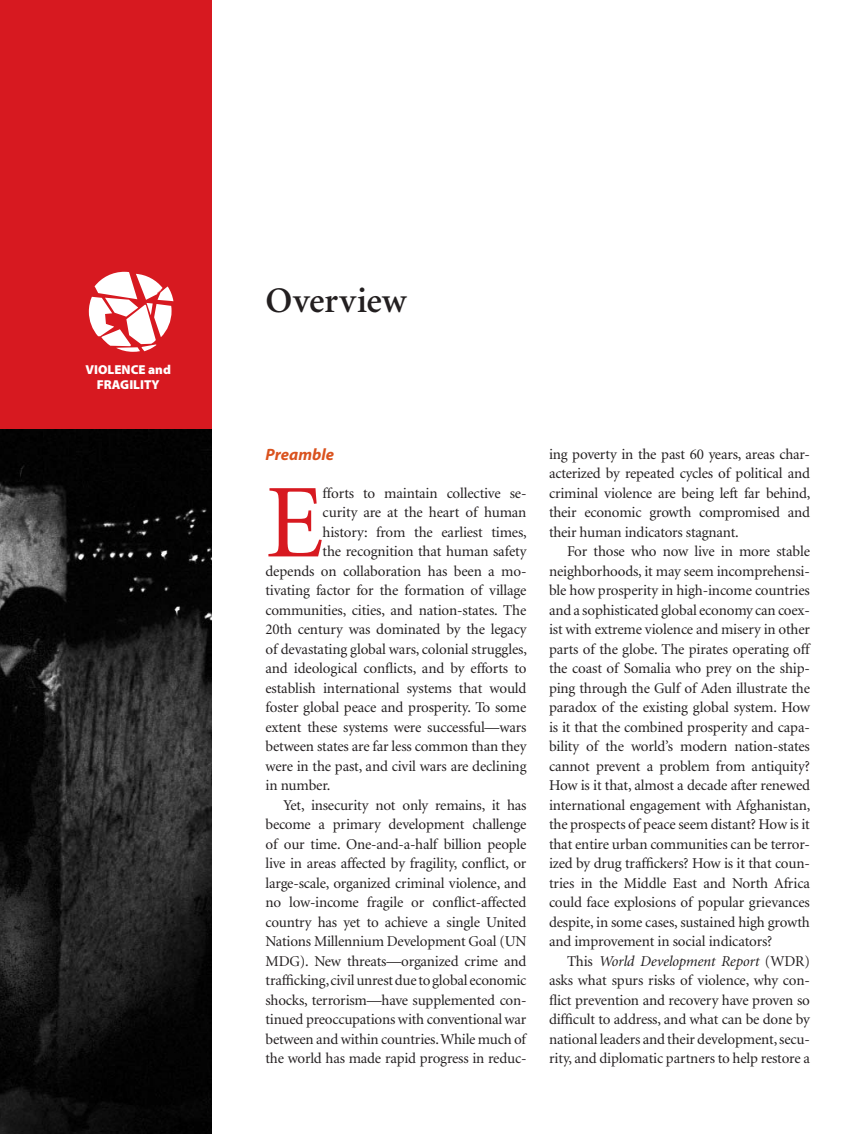
<style>
.page{position:relative;width:864px;height:1134px;background:#fff}
.page>*{position:absolute;margin:0;border:0;box-sizing:border-box;transform-origin:0 0}
.t1{font:105px "Minion";color:#d71920}
.t2{font:600 36px "Minion";letter-spacing:.01em;color:#231f20}
.t3{font:italic 700 16.5px "Myriad";color:#da521e}
.t4{font:15px "Minion";letter-spacing:-.01em;color:#231f20}
.t5{font:italic 15px "Minion";letter-spacing:-.01em;color:#231f20}
.t6{font:900 12.9px/15.6px "Myriad Pro";color:#fff;text-align:center}
.s1{font-style:normal}
</style>
<div class="page">
<div style="left:0;top:0;width:212px;height:1134px;background:#d71920"></div>
<svg style="left:89px;top:272px;width:84px;height:80px"></svg>
<img style="left:0;top:429px;width:212px;height:705px">
<p class="t6" style="left:85px;top:361px;width:87px">VIOLENCE and<br>FRAGILITY</p>
<p class="t2" style="left:266px;top:286px;width:142px">Overview</p>
<p class="t3" style="left:266px;top:448px;width:70px">Preamble</p>
<p class="t1" style="left:266px;top:482px;width:60px">E</p>
<p class="t4" style="left:323px;top:487px;width:205px">fforts to maintain collective se-</p>
<p class="t4" style="left:323px;top:507px;width:205px">curity are at the heart of human</p>
<p class="t4" style="left:323px;top:526px;width:206px">history: from the earliest times,</p>
<p class="t4" style="left:323px;top:546px;width:205px">the recognition that human safety</p>
<p class="t4" style="left:266px;top:565px;width:263px">depends on collaboration has been a mo-</p>
<p class="t4" style="left:266px;top:585px;width:263px">tivating factor for the formation of village</p>
<p class="t4" style="left:266px;top:604px;width:262px">communities, cities, and nation-states. The</p>
<p class="t4" style="left:266px;top:624px;width:262px">20th century was dominated by the legacy</p>
<p class="t4" style="left:266px;top:643px;width:263px">of devastating global wars, colonial struggles,</p>
<p class="t4" style="left:266px;top:663px;width:262px">and ideological conflicts, and by efforts to</p>
<p class="t4" style="left:266px;top:682px;width:263px">establish international systems that would</p>
<p class="t4" style="left:266px;top:702px;width:262px">foster global peace and prosperity. To some</p>
<p class="t4" style="left:266px;top:721px;width:263px">extent these systems were successful—wars</p>
<p class="t4" style="left:266px;top:741px;width:263px">between states are far less common than they</p>
<p class="t4" style="left:266px;top:760px;width:263px">were in the past, and civil wars are declining</p>
<p class="t4" style="left:266px;top:780px;width:67px">in number.</p>
<p class="t4" style="left:284px;top:799px;width:245px">Yet, insecurity not only remains, it has</p>
<p class="t4" style="left:266px;top:819px;width:262px">become a primary development challenge</p>
<p class="t4" style="left:266px;top:838px;width:262px">of our time. One-and-a-half billion people</p>
<p class="t4" style="left:266px;top:858px;width:262px">live in areas affected by fragility, conflict, or</p>
<p class="t4" style="left:266px;top:877px;width:263px">large-scale, organized criminal violence, and</p>
<p class="t4" style="left:266px;top:897px;width:263px">no low-income fragile or conflict-affected</p>
<p class="t4" style="left:266px;top:916px;width:263px">country has yet to achieve a single United</p>
<p class="t4" style="left:266px;top:936px;width:263px">Nations Millennium Development Goal (UN</p>
<p class="t4" style="left:266px;top:955px;width:262px">MDG). New threats—organized crime and</p>
<p class="t4" style="left:266px;top:975px;width:263px">trafficking, civil unrest due to global economic</p>
<p class="t4" style="left:266px;top:994px;width:263px">shocks, terrorism—have supplemented con-</p>
<p class="t4" style="left:266px;top:1014px;width:262px">tinued preoccupations with conventional war</p>
<p class="t4" style="left:266px;top:1033px;width:262px">between and within countries. While much of</p>
<p class="t4" style="left:266px;top:1053px;width:263px">the world has made rapid progress in reduc-</p>
<p class="t4" style="left:549px;top:448px;width:263px">ing poverty in the past 60 years, areas char-</p>
<p class="t4" style="left:549px;top:468px;width:262px">acterized by repeated cycles of political and</p>
<p class="t4" style="left:549px;top:487px;width:263px">criminal violence are being left far behind,</p>
<p class="t4" style="left:549px;top:507px;width:263px">their economic growth compromised and</p>
<p class="t4" style="left:549px;top:526px;width:191px">their human indicators stagnant.</p>
<p class="t4" style="left:567px;top:546px;width:244px">For those who now live in more stable</p>
<p class="t4" style="left:549px;top:565px;width:262px">neighborhoods, it may seem incomprehensi-</p>
<p class="t4" style="left:549px;top:585px;width:262px">ble how prosperity in high-income countries</p>
<p class="t4" style="left:549px;top:604px;width:262px">and a sophisticated global economy can coex-</p>
<p class="t4" style="left:549px;top:624px;width:263px">ist with extreme violence and misery in other</p>
<p class="t4" style="left:549px;top:643px;width:262px">parts of the globe. The pirates operating off</p>
<p class="t4" style="left:549px;top:663px;width:262px">the coast of Somalia who prey on the ship-</p>
<p class="t4" style="left:549px;top:682px;width:263px">ping through the Gulf of Aden illustrate the</p>
<p class="t4" style="left:549px;top:702px;width:263px">paradox of the existing global system. How</p>
<p class="t4" style="left:549px;top:721px;width:262px">is it that the combined prosperity and capa-</p>
<p class="t4" style="left:549px;top:741px;width:262px">bility of the world’s modern nation-states</p>
<p class="t4" style="left:549px;top:760px;width:262px">cannot prevent a problem from antiquity?</p>
<p class="t4" style="left:549px;top:780px;width:263px">How is it that, almost a decade after renewed</p>
<p class="t4" style="left:549px;top:799px;width:263px">international engagement with Afghanistan,</p>
<p class="t4" style="left:549px;top:819px;width:262px">the prospects of peace seem distant? How is it</p>
<p class="t4" style="left:549px;top:838px;width:262px">that entire urban communities can be terror-</p>
<p class="t4" style="left:549px;top:858px;width:262px">ized by drug traffickers? How is it that coun-</p>
<p class="t4" style="left:549px;top:877px;width:263px">tries in the Middle East and North Africa</p>
<p class="t4" style="left:549px;top:897px;width:262px">could face explosions of popular grievances</p>
<p class="t4" style="left:549px;top:916px;width:262px">despite, in some cases, sustained high growth</p>
<p class="t4" style="left:549px;top:936px;width:225px">and improvement in social indicators?</p>
<p class="t5" style="left:567px;top:955px;width:245px"><span class="s1">This</span> World Development Report <span class="s1">(WDR)</span></p>
<p class="t4" style="left:549px;top:975px;width:262px">asks what spurs risks of violence, why con-</p>
<p class="t4" style="left:549px;top:994px;width:262px">flict prevention and recovery have proven so</p>
<p class="t4" style="left:549px;top:1014px;width:262px">difficult to address, and what can be done by</p>
<p class="t4" style="left:549px;top:1033px;width:263px">national leaders and their development, secu-</p>
<p class="t4" style="left:549px;top:1053px;width:262px">rity, and diplomatic partners to help restore a</p>
</div>
